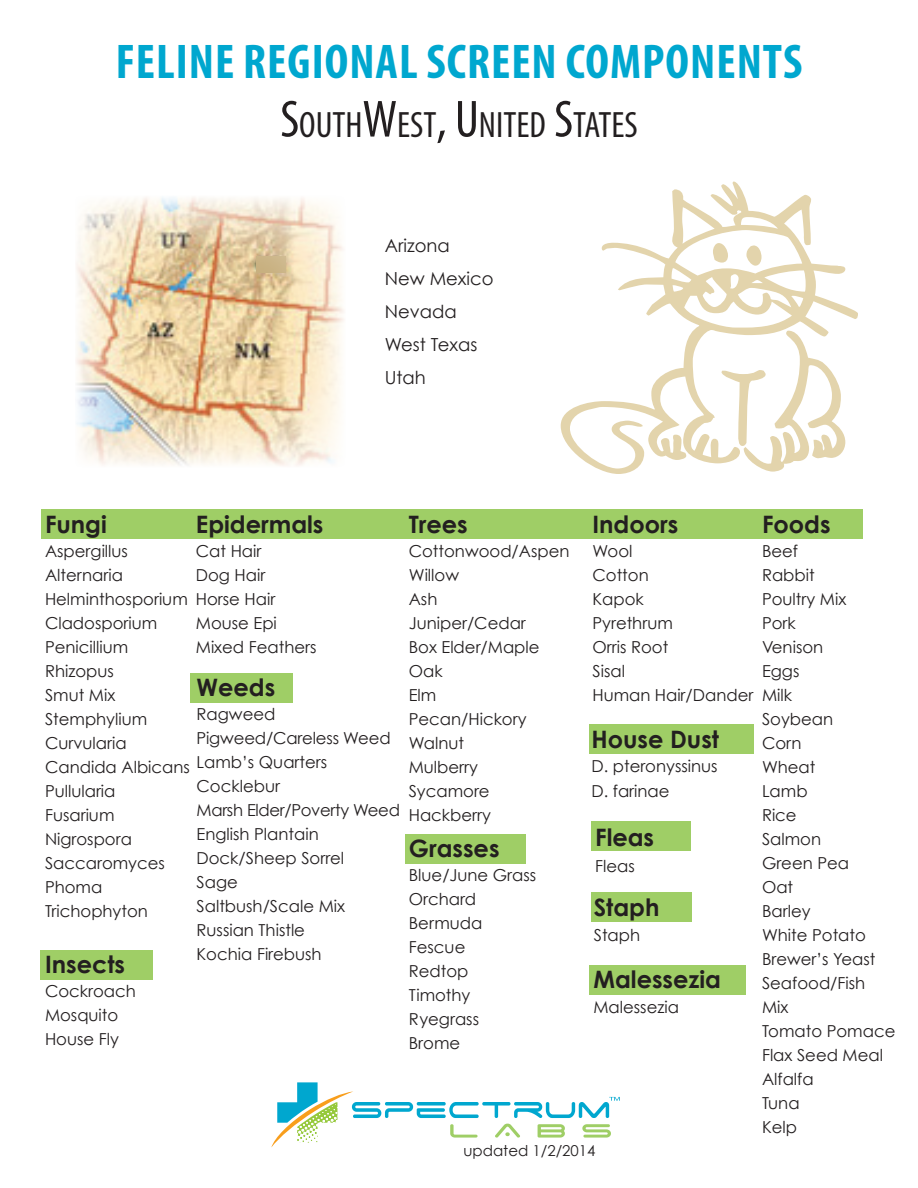
<style>
.page{position:relative;width:918px;height:1188px;background:#fff}
.page>*{position:absolute;margin:0;border:0;box-sizing:border-box;transform-origin:0 0}
.t1{font:700 condensed 49.05px "Myriad Pro";letter-spacing:.02em;color:#00a7cf}
.t2{font:condensed 36.9px "Myriad Pro";color:#231f20}
.t3{font:700 24px "Century Gothic";color:#231f20}
.t4{font:18px/33px "Century Gothic";color:#231f20}
.t5{font:16.5px/24px "Century Gothic";color:#231f20}
.t6{font:15px "Century Gothic";color:#231f20}
.s1{font-size:52.65px}
</style>
<div class="page">
<div style="left:40px;top:950px;width:113px;height:30px;background:#9fce66"></div>
<div style="left:190px;top:673px;width:103px;height:30px;background:#9fce66"></div>
<div style="left:405px;top:834px;width:121px;height:30px;background:#9fce66"></div>
<div style="left:590px;top:724px;width:164px;height:30px;background:#9fce66"></div>
<div style="left:591px;top:822px;width:100px;height:29px;background:#9fce66"></div>
<div style="left:591px;top:892px;width:100px;height:30px;background:#9fce66"></div>
<div style="left:590px;top:965px;width:156px;height:29px;background:#9fce66"></div>
<div style="left:41px;top:510px;width:822px;height:29px;background:#9fce66"></div>
<img style="left:76px;top:197px;width:268px;height:269px">
<div style="left:256px;top:256px;width:29px;height:17px;background:#c8b07f"></div>
<svg style="left:271px;top:1082px;width:349px;height:65px"></svg>
<svg style="left:561px;top:181px;width:297px;height:293px"></svg>
<h1 class="t1" style="left:116px;top:31px;width:688px">FELINE REGIONAL SCREEN COMPONENTS</h1>
<h2 class="t2" style="left:280px;top:102px;width:357px"><span class="s1">S</span>OUTH<span class="s1">W</span>EST<span class="s1">, U</span> NITED <span class="s1">S</span>TATES</h2>
<p class="t4" style="left:385px;top:229px;width:110px">Arizona<br>New Mexico<br>Nevada<br>West Texas<br>Utah</p>
<h3 class="t3" style="left:45px;top:509px;width:63px">Fungi</h3>
<p class="t5" style="left:45px;top:539px;width:146px">Aspergillus<br>Alternaria<br>Helminthosporium<br>Cladosporium<br>Penicillium<br>Rhizopus<br>Smut Mix<br>Stemphylium<br>Curvularia<br>Candida Albicans<br>Pullularia<br>Fusarium<br>Nigrospora<br>Saccaromyces<br>Phoma<br>Trichophyton</p>
<h3 class="t3" style="left:196px;top:509px;width:129px">Epidermals</h3>
<p class="t5" style="left:196px;top:539px;width:122px">Cat Hair<br>Dog Hair<br>Horse Hair<br>Mouse Epi<br>Mixed Feathers</p>
<h3 class="t3" style="left:197px;top:673px;width:80px">Weeds</h3>
<p class="t5" style="left:197px;top:702px;width:205px">Ragweed<br>Pigweed/Careless Weed<br>Lamb’s Quarters<br>Cocklebur<br>Marsh Elder/Poverty Weed<br>English Plantain<br>Dock/Sheep Sorrel<br>Sage<br>Saltbush/Scale Mix<br>Russian Thistle<br>Kochia Firebush</p>
<h3 class="t3" style="left:45px;top:949px;width:82px">Insects</h3>
<p class="t5" style="left:45px;top:979px;width:92px">Cockroach<br>Mosquito<br>House Fly</p>
<h3 class="t3" style="left:409px;top:509px;width:61px">Trees</h3>
<p class="t5" style="left:409px;top:539px;width:162px">Cottonwood/Aspen<br>Willow<br>Ash<br>Juniper/Cedar<br>Box Elder/Maple<br>Oak<br>Elm<br>Pecan/Hickory<br>Walnut<br>Mulberry<br>Sycamore<br>Hackberry</p>
<h3 class="t3" style="left:409px;top:833px;width:92px">Grasses</h3>
<p class="t5" style="left:409px;top:862px;width:129px">Blue/June Grass<br>Orchard<br>Bermuda<br>Fescue<br>Redtop<br>Timothy<br>Ryegrass<br>Brome</p>
<h3 class="t3" style="left:592px;top:509px;width:87px">Indoors</h3>
<p class="t5" style="left:592px;top:539px;width:162px">Wool<br>Cotton<br>Kapok<br>Pyrethrum<br>Orris Root<br>Sisal<br>Human Hair/Dander</p>
<h3 class="t3" style="left:591px;top:724px;width:129px">House Dust</h3>
<p class="t5" style="left:591px;top:753px;width:128px;line-height:25.5px">D. pteronyssinus<br>D. farinae</p>
<h3 class="t3" style="left:595px;top:822px;width:61px">Fleas</h3>
<p class="t5" style="left:595px;top:853px;width:41px">Fleas</p>
<h3 class="t3" style="left:594px;top:892px;width:67px">Staph</h3>
<p class="t5" style="left:594px;top:923px;width:48px">Staph</p>
<h3 class="t3" style="left:593px;top:964px;width:129px">Malessezia</h3>
<p class="t5" style="left:593px;top:995px;width:87px">Malessezia</p>
<p class="t6" style="left:463px;top:1141px;width:134px">updated 1/2/2014</p>
<h3 class="t3" style="left:762px;top:509px;width:70px">Foods</h3>
<p class="t5" style="left:762px;top:539px;width:135px">Beef<br>Rabbit<br>Poultry Mix<br>Pork<br>Venison<br>Eggs<br>Milk<br>Soybean<br>Corn<br>Wheat<br>Lamb<br>Rice<br>Salmon<br>Green Pea<br>Oat<br>Barley<br>White Potato<br>Brewer’s Yeast<br>Seafood/Fish<br>Mix<br>Tomato Pomace<br>Flax Seed Meal<br>Alfalfa<br>Tuna<br>Kelp</p>
</div>
